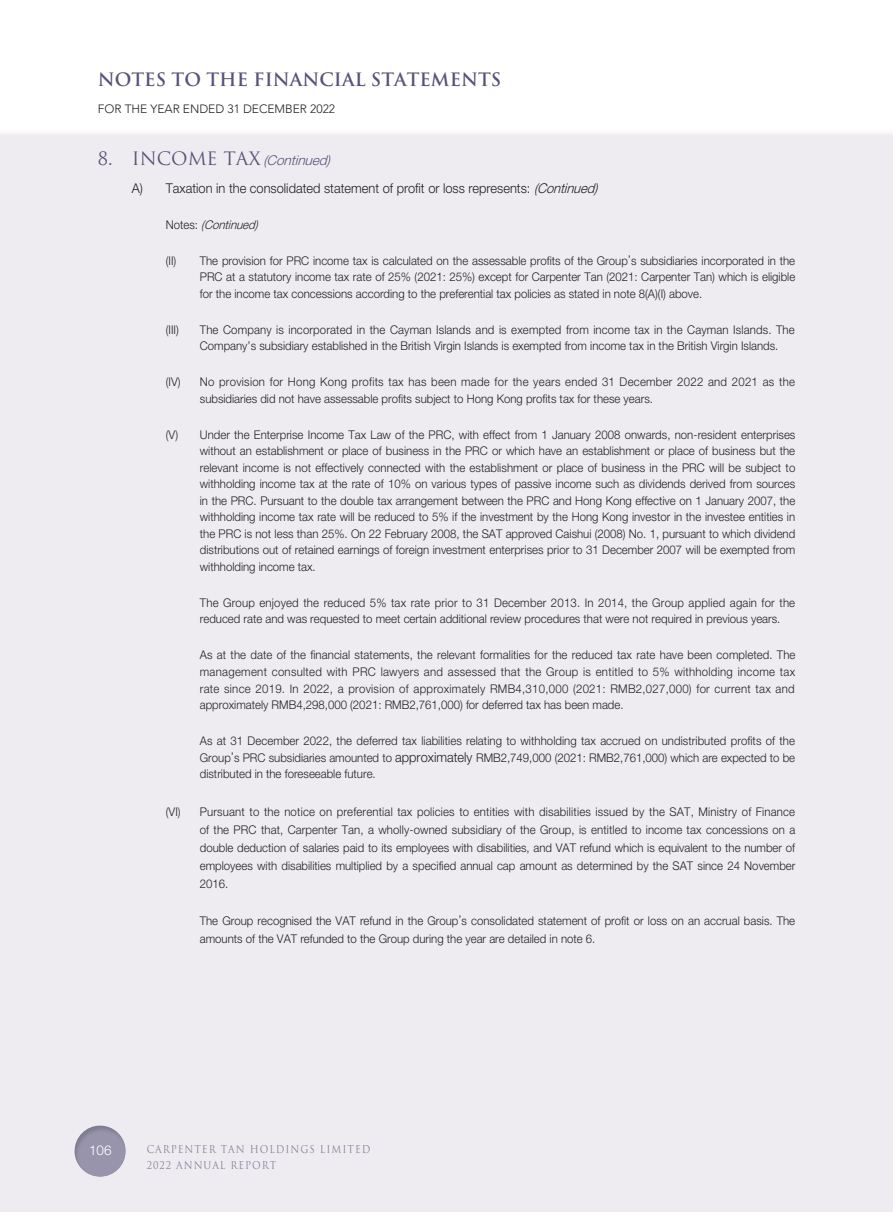
<style>
.page{position:relative;width:893px;height:1212px;background:#fff}
.page>*{position:absolute;margin:0;border:0;box-sizing:border-box;transform-origin:0 0}
.t1{font:700 18px "Trajan Pro";color:#565478}
.t2{font:18px "Trajan Pro";color:#565478}
.t3{font:300 13.5px "Helvetica Neue LT Std";color:#231f20;scale:.95 1}
.t4{font:300 13.5px "Helvetica Neue LT Std";color:#fff}
.t5{font:300 12px/16.5px "Helvetica Neue LT Std";color:#231f20;text-align:justify;scale:.95 1}
.t6{font:300 12px "Avenir LT Std";color:#231f20}
.t7{font:italic 300 12px "Helvetica Neue LT Std";color:#231f20;scale:.95 1}
.t8{font:10.5px/16px "Trajan Pro";letter-spacing:.1em;color:#86839f;scale:.9 1}
.s1{font-family:"Helvetica Neue LT Std";font-weight:300;font-style:italic;font-size:13.5px}
.s2{font-style:italic}
.s3{font-style:normal}
.s4{font-size:13.5px}
</style>
<div class="page">
<div style="left:0;top:136px;width:893px;height:1076px;background:#efecf1"></div>
<div style="left:61px;top:1113px;width:79px;height:65px;background:#57585a;opacity:.25"></div>
<h1 class="t1" style="left:98px;top:69px;width:405px">NOTES TO THE FINANCIAL STATEMENTS</h1>
<p class="t6" style="left:98px;top:102px;width:239px">FOR THE YEAR ENDED 31 DECEMBER 2022</p>
<h1 class="t2" style="left:98px;top:147px;width:235px">8 . I N C O M E T AX <span class="s1">(Continued)</span></h1>
<p class="t3" style="left:132px;top:180px;width:493px">A) Taxation in the consolidated statement of profit or loss represents: <span class="s2">(Continued)</span></p>
<p class="t7" style="left:166px;top:217px;width:99px"><span class="s3">N o t e s :</span> (Continued)</p>
<p class="t5" style="left:166px;top:252px;width:13px">(II)</p>
<p class="t5" style="left:200px;top:252px;width:628px">The provision for PRC income tax is calculated on the assessable profits of the Group’s subsidiaries incorporated in the PRC at a statutory income tax rate of 25% (2021: 25%) except for Carpenter Tan (2021: Carpenter Tan) which is eligible for the income tax concessions according to the preferential tax policies as stated in note 8(A)(I) above.</p>
<p class="t5" style="left:166px;top:321px;width:15px">(III)</p>
<p class="t5" style="left:200px;top:321px;width:628px">The Company is incorporated in the Cayman Islands and is exempted from income tax in the Cayman Islands. The<br>Company’s subsidiary established in the British Virgin Islands is exempted from income tax in the British Virgin Islands.</p>
<p class="t5" style="left:166px;top:374px;width:17px">(IV)</p>
<p class="t5" style="left:200px;top:374px;width:628px">No provision for Hong Kong profits tax has been made for the years ended 31 December 2022 and 2021 as the subsidiaries did not have assessable profits subject to Hong Kong profits tax for these years.</p>
<p class="t5" style="left:200px;top:426px;width:628px;text-indent:-34px">(V) Under the Enterprise Income Tax Law of the PRC, with effect from 1 January 2008 onwards, non-resident enterprises without an establishment or place of business in the PRC or which have an establishment or place of business but the relevant income is not effectively connected with the establishment or place of business in the PRC will be subject to withholding income tax at the rate of 10% on various types of passive income such as dividends derived from sources in the PRC. Pursuant to the double tax arrangement between the PRC and Hong Kong effective on 1 January 2007, the withholding income tax rate will be reduced to 5% if the investment by the Hong Kong investor in the investee entities in the PRC is not less than 25%. On 22 February 2008, the SAT approved Caishui (2008) No. 1, pursuant to which dividend distributions out of retained earnings of foreign investment enterprises prior to 31 December 2007 will be exempted from withholding income tax.</p>
<p class="t5" style="left:200px;top:594px;width:628px">The Group enjoyed the reduced 5% tax rate prior to 31 December 2013. In 2014, the Group applied again for the reduced rate and was requested to meet certain additional review procedures that were not required in previous years.</p>
<p class="t5" style="left:200px;top:647px;width:628px">As at the date of the financial statements, the relevant formalities for the reduced tax rate have been completed. The management consulted with PRC lawyers and assessed that the Group is entitled to 5% withholding income tax rate since 2019. In 2022, a provision of approximately RMB4,310,000 (2021: RMB2,027,000) for current tax and approximately RMB4,298,000 (2021: RMB2,761,000) for deferred tax has been made.</p>
<p class="t5" style="left:200px;top:732px;width:628px">As at 31 December 2022, the deferred tax liabilities relating to withholding tax accrued on undistributed profits of the Group’s PRC subsidiaries amounted to <span class="s4">approximately</span> RMB2,749,000 (2021: RMB2,761,000) which are expected to be distributed in the foreseeable future.</p>
<p class="t5" style="left:166px;top:803px;width:17px">(VI)</p>
<p class="t5" style="left:200px;top:802px;width:628px;line-height:18px">Pursuant to the notice on preferential tax policies to entities with disabilities issued by the SAT, Ministry of Finance of the PRC that, Carpenter Tan, a wholly-owned subsidiary of the Group, is entitled to income tax concessions on a double deduction of salaries paid to its employees with disabilities, and VAT refund which is equivalent to the number of employees with disabilities multiplied by a specified annual cap amount as determined by the SAT since 24 November 2016.</p>
<p class="t5" style="left:200px;top:911px;width:628px;line-height:18px">The Group recognised the VAT refund in the Group’s consolidated statement of profit or loss on an accrual basis. The amounts of the VAT refunded to the Group during the year are detailed in note 6.</p>
<p class="t4" style="left:89px;top:1142px;width:24px">106</p>
<p class="t8" style="left:147px;top:1141px;width:250px">CARPENTER TAN HOLDINGS LIMITED<br>2022 ANNUAL REPORT</p>
</div>
